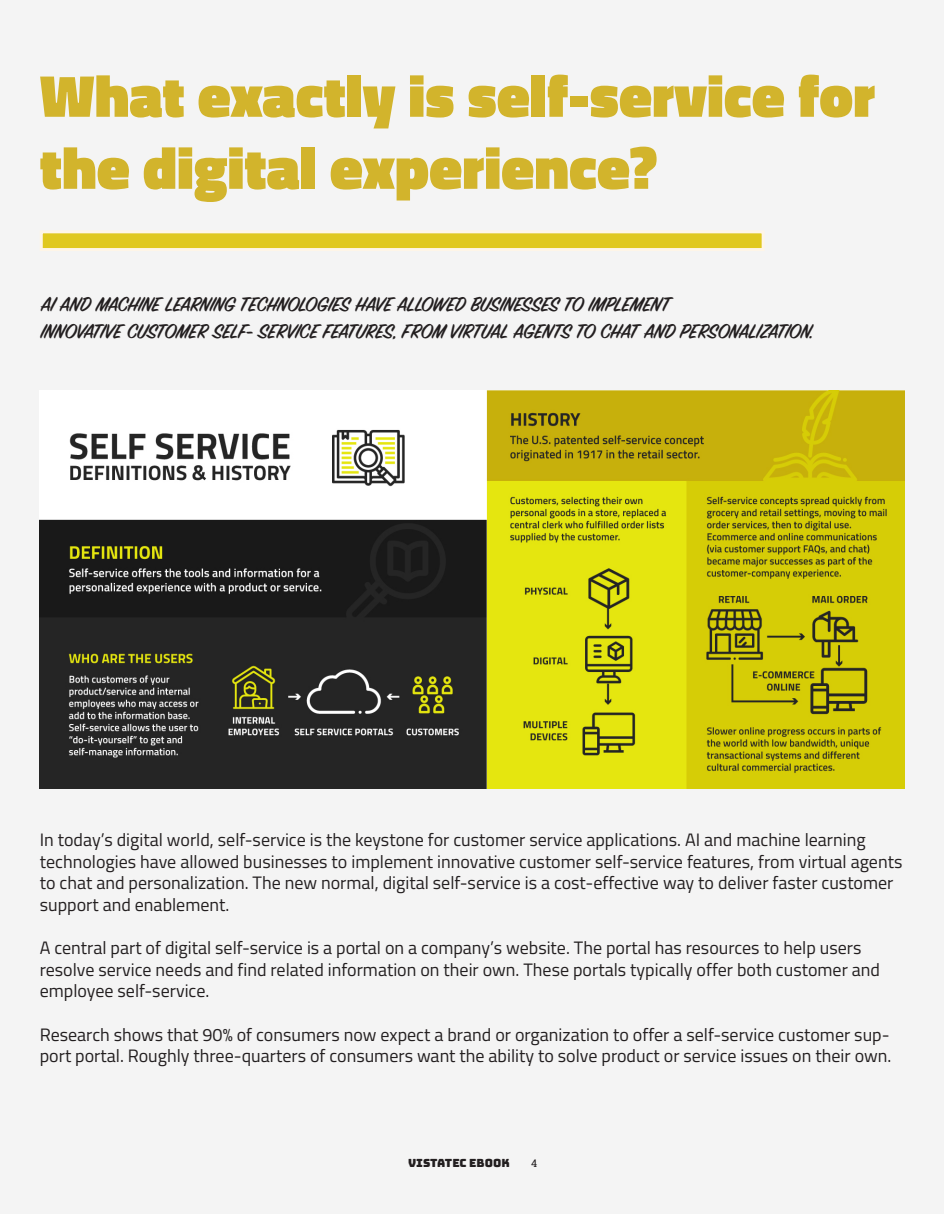
<style>
.page{position:relative;width:944px;height:1214px;background:#f4f4f4}
.page>*{position:absolute;margin:0;border:0;box-sizing:border-box;transform-origin:0 0}
.t1{font:900 60px/72px "Titillium Web";color:#d2b42c}
.t2{font:600 22.5px/27px "Sign Painter House Script";letter-spacing:-.01em;color:#231f20}
.t3{font:18px/21.6px "Titillium Web";color:#231f20}
.t4{font:11.25px "Bungee";color:#231f20}
.t5{font:10.5px "Roboto Slab";color:#231f20}
</style>
<div class="page">
<div style="left:40px;top:230px;width:724px;height:21px;background:#e0c81f;border:3px solid #fef5e7"></div>
<img style="left:40px;top:391px;width:864px;height:397px">
<h1 class="t1" style="left:40px;top:60px;width:837px">What exactly is self-service for the digital experience?</h1>
<p class="t2" style="left:41px;top:292px;width:774px">AI AND MACHINE LEARNING TECHNOLOGIES HAVE ALLOWED BUSINESSES TO IMPLEMENT<br>INNOVATIVE CUSTOMER SELF- SERVICE FEATURES, FROM VIRTUAL AGENTS TO CHAT AND PERSONALIZATION.</p>
<p class="t3" style="left:40px;top:828px;width:864px">In today’s digital world, self-service is the keystone for customer service applications. AI and machine learning technologies have allowed businesses to implement innovative customer self-service features, from virtual agents to chat and personalization. The new normal, digital self-service is a cost-effective way to deliver faster customer support and enablement.</p>
<p class="t3" style="left:40px;top:936px;width:841px">A central part of digital self-service is a portal on a company’s website. The portal has resources to help users resolve service needs and find related information on their own. These portals typically offer both customer and employee self-service.</p>
<p class="t3" style="left:40px;top:1022px;width:853px">Research shows that 90% of consumers now expect a brand or organization to offer a self-service customer sup&shy;port portal. Roughly three-quarters of consumers want the ability to solve product or service issues on their own.</p>
<p class="t4" style="left:408px;top:1157px;width:103px">VISTATEC EBOOK</p>
<p class="t5" style="left:531px;top:1156px;width:8px">4</p>
</div>
